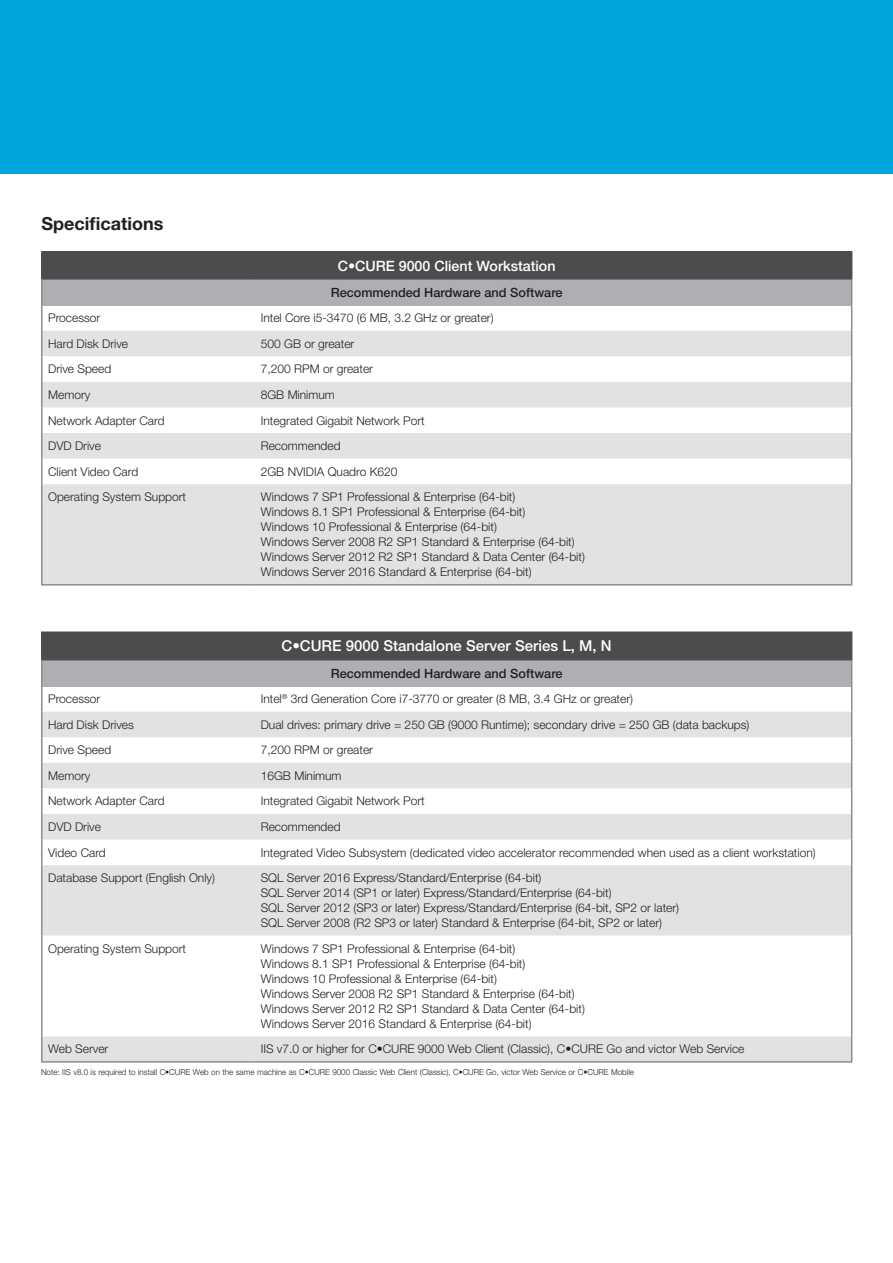
<style>
.page{position:relative;width:893px;height:1263px;background:#fff}
.page>*{position:absolute;margin:0;border:0;box-sizing:border-box;transform-origin:0 0}
.t1{font:700 18px "Helvetica Neue LT Pro";color:#231f20}
.t2{font:500 15px "Helvetica Neue LT Pro";color:#fff}
.t3{font:500 14.25px "Helvetica Neue LT Pro";color:#fff}
.t4{font:500 12.75px "Helvetica Neue LT Pro";color:#231f20}
.t5{font:300 12px/15px "Helvetica Neue LT Pro";color:#231f20}
.t6{font:300 8.25px "Helvetica Neue LT Pro";color:#231f20}
</style>
<div class="page">
<div style="left:0;top:0;width:893px;height:174px;background:#00a6db"></div>
<div style="left:42px;top:632px;width:810px;height:28px;background:#4b4c4d"></div>
<div style="left:42px;top:660px;width:810px;height:26px;background:#aeafb3"></div>
<svg style="left:43px;top:712px;width:808px;height:349px;fill:#e1e2e4"></svg>
<svg style="left:43px;top:936px;width:808px;height:100px"></svg>
<hr style="left:41px;top:660px;width:213px;height:1px;background:#4b4c4d">
<hr style="left:254px;top:660px;width:598px;height:1px;background:#4b4c4d">
<hr style="left:41px;top:686px;width:2px;height:26px;background:#8b8d90">
<hr style="left:41px;top:712px;width:2px;height:25px;background:#8b8d90">
<hr style="left:41px;top:737px;width:2px;height:26px;background:#8b8d90">
<hr style="left:41px;top:763px;width:2px;height:25px;background:#8b8d90">
<hr style="left:41px;top:788px;width:2px;height:26px;background:#8b8d90">
<hr style="left:41px;top:814px;width:2px;height:25px;background:#8b8d90">
<hr style="left:41px;top:839px;width:2px;height:26px;background:#8b8d90">
<hr style="left:41px;top:865px;width:2px;height:71px;background:#8b8d90">
<hr style="left:851px;top:865px;width:1px;height:71px;background:#8b8d90">
<hr style="left:41px;top:936px;width:2px;height:100px;background:#8b8d90">
<hr style="left:851px;top:936px;width:1px;height:100px;background:#8b8d90">
<hr style="left:41px;top:1036px;width:2px;height:25px;background:#8b8d90">
<svg style="left:851px;top:1036px;width:1px;height:25px"></svg>
<hr style="left:41px;top:1061px;width:213px;height:2px;background:#8b8d90">
<hr style="left:254px;top:1061px;width:598px;height:2px;background:#8b8d90">
<hr style="left:41px;top:631px;width:213px;height:2px;background:#4b4c4d">
<hr style="left:41px;top:633px;width:2px;height:27px;background:#4b4c4d">
<hr style="left:254px;top:631px;width:598px;height:2px;background:#4b4c4d">
<svg style="left:851px;top:660px;width:1px;height:205px"></svg>
<hr style="left:41px;top:660px;width:2px;height:26px;background:#8a8c8f">
<div style="left:42px;top:252px;width:810px;height:27px;background:#4b4c4d"></div>
<div style="left:42px;top:279px;width:810px;height:26px;background:#aeafb3"></div>
<svg style="left:43px;top:331px;width:808px;height:253px;fill:#e1e2e4"></svg>
<hr style="left:41px;top:279px;width:213px;height:1px;background:#4b4c4d">
<hr style="left:254px;top:279px;width:598px;height:1px;background:#4b4c4d">
<hr style="left:41px;top:305px;width:2px;height:26px;background:#8b8d90">
<hr style="left:41px;top:331px;width:2px;height:25px;background:#8b8d90">
<hr style="left:41px;top:356px;width:2px;height:26px;background:#8b8d90">
<hr style="left:41px;top:382px;width:2px;height:25px;background:#8b8d90">
<hr style="left:41px;top:407px;width:2px;height:26px;background:#8b8d90">
<hr style="left:41px;top:433px;width:2px;height:26px;background:#8b8d90">
<hr style="left:41px;top:459px;width:2px;height:25px;background:#8b8d90">
<hr style="left:41px;top:484px;width:2px;height:100px;background:#8b8d90">
<hr style="left:851px;top:484px;width:1px;height:100px;background:#8b8d90">
<hr style="left:41px;top:251px;width:213px;height:2px;background:#4b4c4d">
<hr style="left:41px;top:253px;width:2px;height:26px;background:#4b4c4d">
<hr style="left:254px;top:251px;width:598px;height:2px;background:#4b4c4d">
<svg style="left:851px;top:279px;width:1px;height:205px"></svg>
<hr style="left:41px;top:279px;width:2px;height:26px;background:#8a8c8f">
<hr style="left:41px;top:584px;width:213px;height:1px;background:#8b8d90">
<hr style="left:254px;top:584px;width:598px;height:1px;background:#8b8d90">
<h1 class="t1" style="left:41px;top:212px;width:123px">Specifications</h1>
<p class="t3" style="left:338px;top:257px;width:219px">C•CURE 9000 Client Workstation</p>
<p class="t4" style="left:331px;top:284px;width:233px">Recommended Hardware and Software</p>
<p class="t5" style="left:48px;top:310px;width:54px">Processor</p>
<p class="t5" style="left:261px;top:310px;width:234px">Intel Core i5-3470 (6 MB, 3.2 GHz or greater)</p>
<p class="t5" style="left:48px;top:336px;width:82px">Hard Disk Drive</p>
<p class="t5" style="left:261px;top:336px;width:95px">500 GB or greater</p>
<p class="t5" style="left:48px;top:361px;width:65px">Drive Speed</p>
<p class="t5" style="left:261px;top:361px;width:114px">7,200 RPM or greater</p>
<p class="t5" style="left:48px;top:387px;width:44px">Memory</p>
<p class="t5" style="left:261px;top:387px;width:76px">8GB Minimum</p>
<p class="t5" style="left:48px;top:412px;width:118px">Network Adapter Card</p>
<p class="t5" style="left:261px;top:412px;width:166px">Integrated Gigabit Network Port</p>
<p class="t5" style="left:48px;top:438px;width:54px">DVD Drive</p>
<p class="t5" style="left:261px;top:438px;width:81px">Recommended</p>
<p class="t5" style="left:48px;top:464px;width:92px">Client Video Card</p>
<p class="t5" style="left:261px;top:464px;width:138px">2GB NVIDIA Quadro K620</p>
<p class="t5" style="left:48px;top:489px;width:140px">Operating System Support</p>
<p class="t5" style="left:261px;top:489px;width:326px">Windows 7 SP1 Professional &amp; Enterprise (64-bit)<br>Windows 8.1 SP1 Professional &amp; Enterprise (64-bit)<br>Windows 10 Professional &amp; Enterprise (64-bit)<br>Windows Server 2008 R2 SP1 Standard &amp; Enterprise (64-bit)<br>Windows Server 2012 R2 SP1 Standard &amp; Data Center (64-bit)<br>Windows Server 2016 Standard &amp; Enterprise (64-bit)</p>
<p class="t2" style="left:282px;top:637px;width:332px">C•CURE 9000 Standalone Server Series L, M, N</p>
<p class="t4" style="left:331px;top:665px;width:233px">Recommended Hardware and Software</p>
<p class="t5" style="left:48px;top:691px;width:54px">Processor</p>
<p class="t5" style="left:261px;top:691px;width:374px">Intel<sup>®</sup> 3rd Generation Core i7-3770 or greater (8 MB, 3.4 GHz or greater)</p>
<p class="t5" style="left:48px;top:717px;width:87px">Hard Disk Drives</p>
<p class="t5" style="left:261px;top:717px;width:490px">Dual drives: primary drive = 250 GB (9000 Runtime); secondary drive = 250 GB (data backups)</p>
<p class="t5" style="left:48px;top:742px;width:65px">Drive Speed</p>
<p class="t5" style="left:261px;top:742px;width:114px">7,200 RPM or greater</p>
<p class="t5" style="left:48px;top:768px;width:44px">Memory</p>
<p class="t5" style="left:261px;top:768px;width:82px">16GB Minimum</p>
<p class="t5" style="left:48px;top:793px;width:118px">Network Adapter Card</p>
<p class="t5" style="left:261px;top:793px;width:166px">Integrated Gigabit Network Port</p>
<p class="t5" style="left:48px;top:819px;width:54px">DVD Drive</p>
<p class="t5" style="left:261px;top:819px;width:81px">Recommended</p>
<p class="t5" style="left:48px;top:844px;width:59px">Video Card</p>
<p class="t5" style="left:261px;top:844px;width:556px">Integrated Video Subsystem (dedicated video accelerator recommended when used as a client workstation)</p>
<p class="t5" style="left:48px;top:870px;width:168px">Database Support (English Only)</p>
<p class="t5" style="left:261px;top:870px;width:420px">SQL Server 2016 Express/Standard/Enterprise (64-bit)<br>SQL Server 2014 (SP1 or later) Express/Standard/Enterprise (64-bit)<br>SQL Server 2012 (SP3 or later) Express/Standard/Enterprise (64-bit, SP2 or later)<br>SQL Server 2008 (R2 SP3 or later) Standard &amp; Enterprise (64-bit, SP2 or later)</p>
<p class="t5" style="left:48px;top:941px;width:140px">Operating System Support</p>
<p class="t5" style="left:261px;top:941px;width:326px">Windows 7 SP1 Professional &amp; Enterprise (64-bit)<br>Windows 8.1 SP1 Professional &amp; Enterprise (64-bit)<br>Windows 10 Professional &amp; Enterprise (64-bit)<br>Windows Server 2008 R2 SP1 Standard &amp; Enterprise (64-bit)<br>Windows Server 2012 R2 SP1 Standard &amp; Data Center (64-bit)<br>Windows Server 2016 Standard &amp; Enterprise (64-bit)</p>
<p class="t5" style="left:48px;top:1041px;width:62px">Web Server</p>
<p class="t5" style="left:261px;top:1041px;width:485px">IIS v7.0 or higher for C•CURE 9000 Web Client (Classic), C•CURE Go and victor Web Service</p>
<p class="t6" style="left:41px;top:1067px;width:594px">Note: IIS v8.0 is required to install C•CURE Web on the same machine as C•CURE 9000 Classic Web Client (Classic), C•CURE Go, victor Web Service or C•CURE Mobile</p>
</div>
